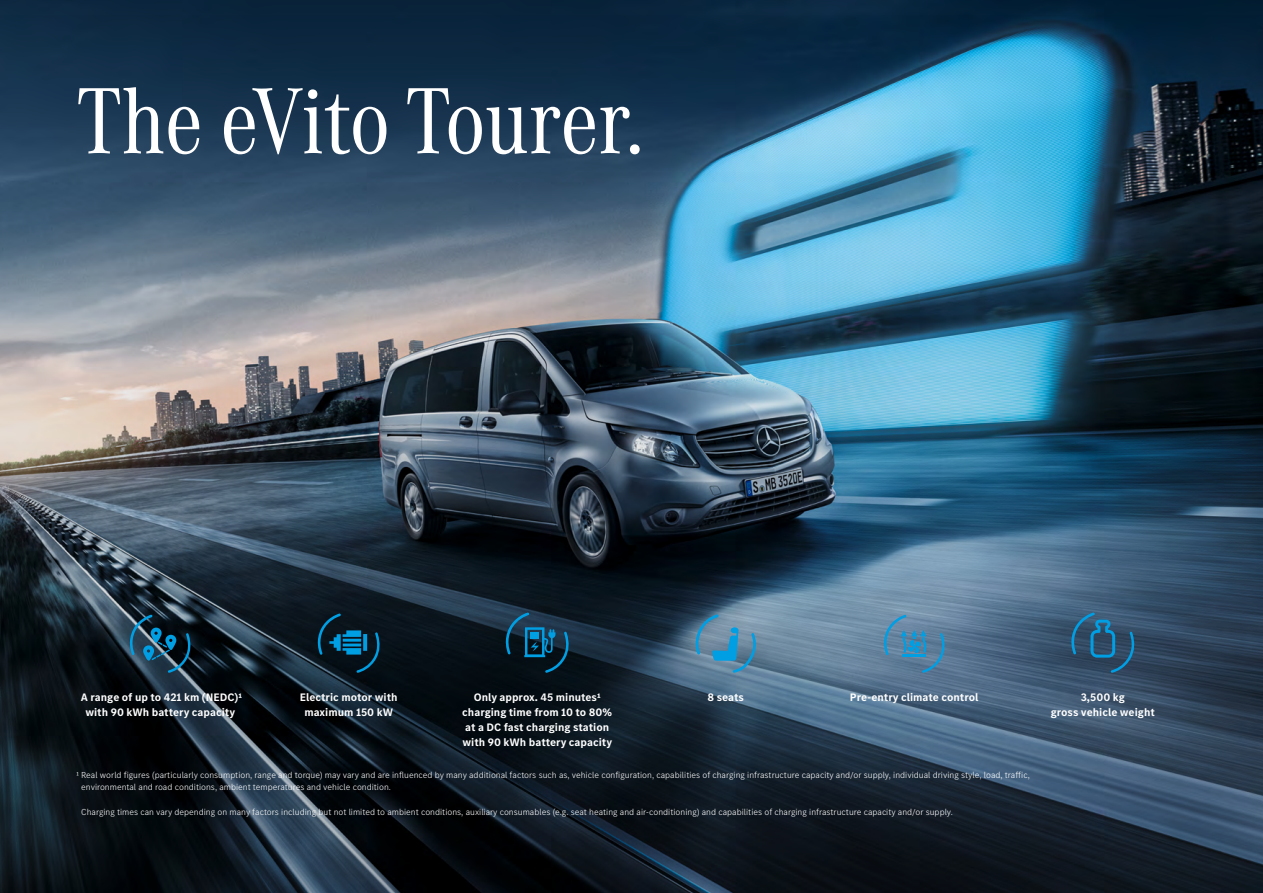
<style>
.page{position:relative;width:1263px;height:893px;background:#fff}
.page>*{position:absolute;margin:0;border:0;box-sizing:border-box;transform-origin:0 0}
.t1{font:97.5px "MB Corpo A Title Cond";color:#fff}
.t2{font:700 11.25px/15.1px "MB Corpo S Text";color:#fff;text-align:center}
.t3{font:300 9px/12.1px "MB Corpo S Text";color:#fff}
</style>
<div class="page">
<img style="left:0;top:0;width:1263px;height:893px">
<svg style="left:1069px;top:612px;width:66px;height:61px;background:#2d5877"></svg>
<svg style="left:127px;top:615px;width:64px;height:58px;background:#1d4257"></svg>
<svg style="left:315px;top:613px;width:66px;height:60px;background:#072d40"></svg>
<svg style="left:503px;top:612px;width:67px;height:61px;background:#0e354a"></svg>
<svg style="left:693px;top:614px;width:65px;height:59px;background:#5b8caa"></svg>
<svg style="left:881px;top:615px;width:64px;height:58px;background:#5785a6"></svg>
<hr style="left:902px;top:655px;width:24px;height:2px;background:#009ee3">
<h1 class="t1" style="left:77px;top:57px;width:568px">The eVito Tourer.</h1>
<p class="t2" style="left:81px;top:689px;width:163px">A range of up to 421 km (NEDC)1 with 90 kWh battery capacity</p>
<p class="t2" style="left:300px;top:689px;width:99px">Electric motor with maximum 150 kW</p>
<p class="t2" style="left:462px;top:689px;width:152px">Only approx. 45 minutes1 charging time from 10 to 80% at a DC fast charging station with 90 kWh battery capacity</p>
<p class="t2" style="left:707px;top:689px;width:38px">8 seats</p>
<p class="t2" style="left:850px;top:689px;width:130px">Pre-entry climate control</p>
<p class="t2" style="left:1051px;top:689px;width:106px">3,500 kg<br>gross vehicle weight</p>
<p class="t3" style="left:81px;top:769px;width:950px;text-indent:-5px">1 Real world figures (particularly consumption, range and torque) may vary and are influenced by many additional factors such as, vehicle configuration, capabilities of charging infrastructure capacity and/or supply, individual driving style, load, traffic, environmental and road conditions, ambient temperatures and vehicle condition.</p>
<p class="t3" style="left:81px;top:805px;width:873px">Charging times can vary depending on many factors including but not limited to ambient conditions, auxiliary consumables (e.g. seat heating and air-conditioning) and capabilities of charging infrastructure capacity and/or supply.</p>
</div>
